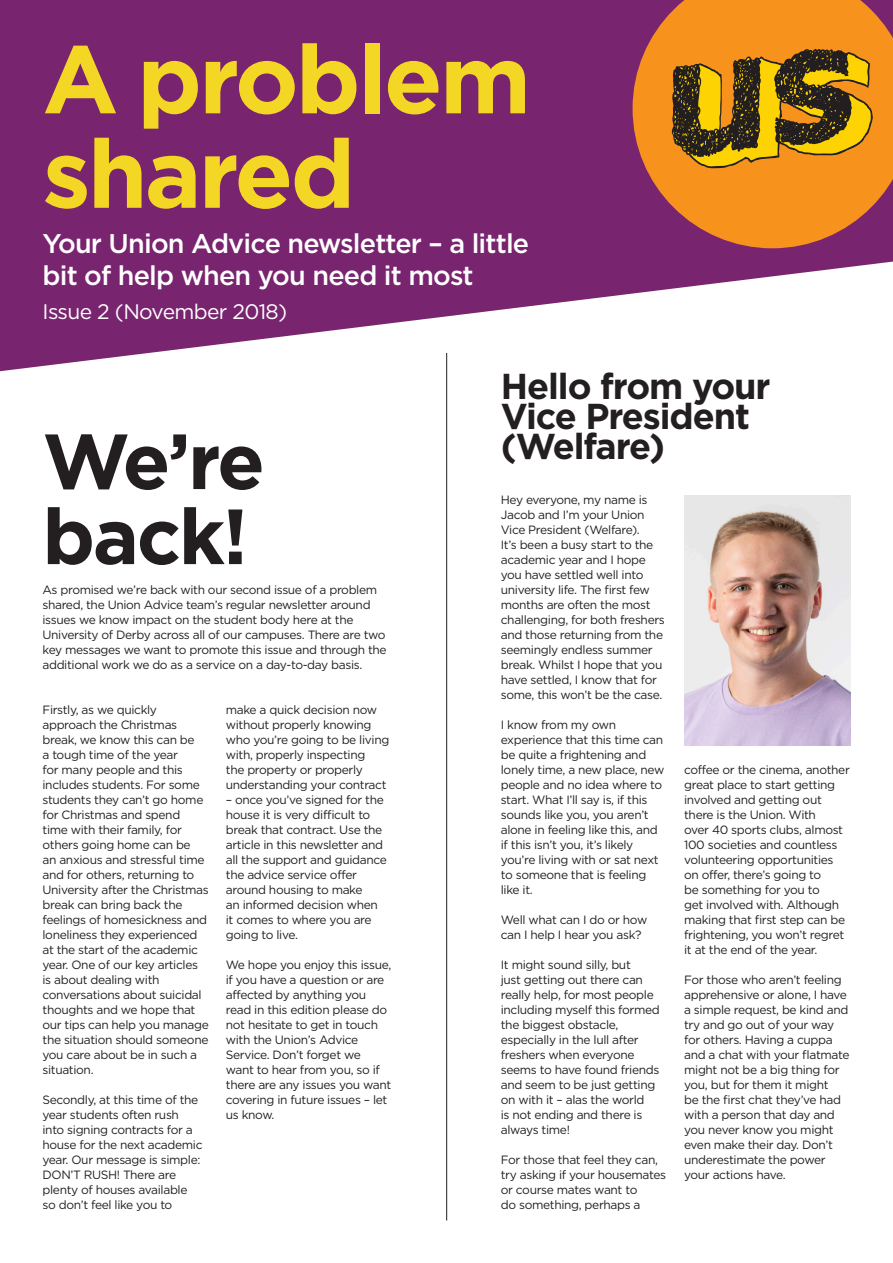
<style>
.page{position:relative;width:893px;height:1263px;background:#fff}
.page>*{position:absolute;margin:0;border:0;box-sizing:border-box;transform-origin:0 0}
.t1{font:700 96px/94.5px "Gotham HTF";letter-spacing:-.03em;color:#f4d724}
.t2{font:700 78px/75px "Gotham HTF";letter-spacing:-.03em;color:#231f20}
.t3{font:700 36px/30px "Gotham HTF";letter-spacing:-.03em;color:#231f20}
.t4{font:500 27px/32.4px "Gotham HTF";letter-spacing:-.03em;color:#fff}
.t5{font:21px "Gotham HTF";letter-spacing:-.03em;color:#fff}
.t6{font:12px/15px "Gotham HTF";letter-spacing:-.03em;color:#231f20}
</style>
<div class="page">
<svg style="left:0;top:0;width:893px;height:371px;fill:#79246f"></svg>
<svg style="left:633px;top:0;width:260px;height:248px;background:#db7b2e"></svg>
<svg style="left:672px;top:49px;width:201px;height:119px;background:#9c7316"></svg>
<hr style="left:446px;top:353px;width:1px;height:867px;background:#231f20">
<img style="left:684px;top:495px;width:166px;height:250px">
<h1 class="t1" style="left:43px;top:30px;width:490px">A problem shared</h1>
<h3 class="t4" style="left:43px;top:227px;width:488px">Your Union Advice newsletter – a little bit of help when you need it most</h3>
<h3 class="t5" style="left:43px;top:300px;width:246px">Issue 2 (November 2018)</h3>
<h2 class="t2" style="left:43px;top:422px;width:224px">We’re back!</h2>
<p class="t6" style="left:43px;top:582px;width:346px">As promised we’re back with our second issue of a problem shared, the Union Advice team’s regular newsletter around issues we know impact on the student body here at the University of Derby across all of our campuses. There are two key messages we want to promote this issue and through the additional work we do as a service on a day-to-day basis.</p>
<p class="t6" style="left:43px;top:702px;width:168px">Firstly, as we quickly approach the Christmas break, we know this can be<br>a tough time of the year<br>for many people and this includes students. For some students they can’t go home for Christmas and spend<br>time with their family, for others going home can be<br>an anxious and stressful time and for others, returning to<br>University after the Christmas break can bring back the feelings of homesickness and loneliness they experienced at the start of the academic year. One of our key articles is about dealing with conversations about suicidal thoughts and we hope that our tips can help you manage the situation should someone you care about be in such a situation.</p>
<p class="t6" style="left:43px;top:1092px;width:162px">Secondly, at this time of the year students often rush into signing contracts for a house for the next academic year. Our message is simple:<br>DON’T RUSH! There are plenty of houses available so don’t feel like you to</p>
<p class="t6" style="left:226px;top:702px;width:165px">make a quick decision now without properly knowing who you’re going to be living with, properly inspecting<br>the property or properly understanding your contract</p>
<p class="t6" style="left:226px;top:792px;width:162px">– once you’ve signed for the house it is very difficult to break that contract. Use the article in this newsletter and all the support and guidance the advice service offer around housing to make<br>an informed decision when it comes to where you are going to live.</p>
<p class="t6" style="left:226px;top:957px;width:167px">We hope you enjoy this issue, if you have a question or are affected by anything you read in this edition please do not hesitate to get in touch with the Union’s Advice<br>Service. Don’t forget we want to hear from you, so if there are any issues you want covering in future issues – let us know.</p>
<h3 class="t3" style="left:501px;top:370px;width:271px">Hello from your<br>Vice President (Welfare)</h3>
<p class="t6" style="left:501px;top:492px;width:166px">Hey everyone, my name is<br>Jacob and I’m your Union<br>Vice President (Welfare).<br>It’s been a busy start to the academic year and I hope you have settled well into university life. The first few months are often the most challenging, for both freshers and those returning from the seemingly endless summer break. Whilst I hope that you have settled, I know that for some, this won’t be the case.</p>
<p class="t6" style="left:501px;top:717px;width:165px">I know from my own experience that this time can be quite a frightening and lonely time, a new place, new people and no idea where to start. What I’ll say is, if this sounds like you, you aren’t alone in feeling like this, and if this isn’t you, it’s likely you’re living with or sat next to someone that is feeling like it.</p>
<p class="t6" style="left:501px;top:912px;width:148px">Well what can I do or how can I help I hear you ask?</p>
<p class="t6" style="left:501px;top:957px;width:160px">It might sound silly, but<br>just getting out there can really help, for most people including myself this formed the biggest obstacle, especially in the lull after freshers when everyone seems to have found friends and seem to be just getting on with it – alas the world<br>is not ending and there is always time!</p>
<p class="t6" style="left:501px;top:1152px;width:167px">For those that feel they can, try asking if your housemates or course mates want to<br>do something, perhaps a</p>
<p class="t6" style="left:684px;top:762px;width:167px">coffee or the cinema, another great place to start getting involved and getting out there is the Union. With<br>over 40 sports clubs, almost<br>100 societies and countless volunteering opportunities on offer, there’s going to<br>be something for you to<br>get involved with. Although making that first step can be frightening, you won’t regret it at the end of the year.</p>
<p class="t6" style="left:684px;top:972px;width:167px">For those who aren’t feeling apprehensive or alone, I have a simple request, be kind and try and go out of your way for others. Having a cuppa and a chat with your flatmate might not be a big thing for you, but for them it might<br>be the first chat they’ve had with a person that day and you never know you might even make their day. Don’t underestimate the power your actions have.</p>
</div>
